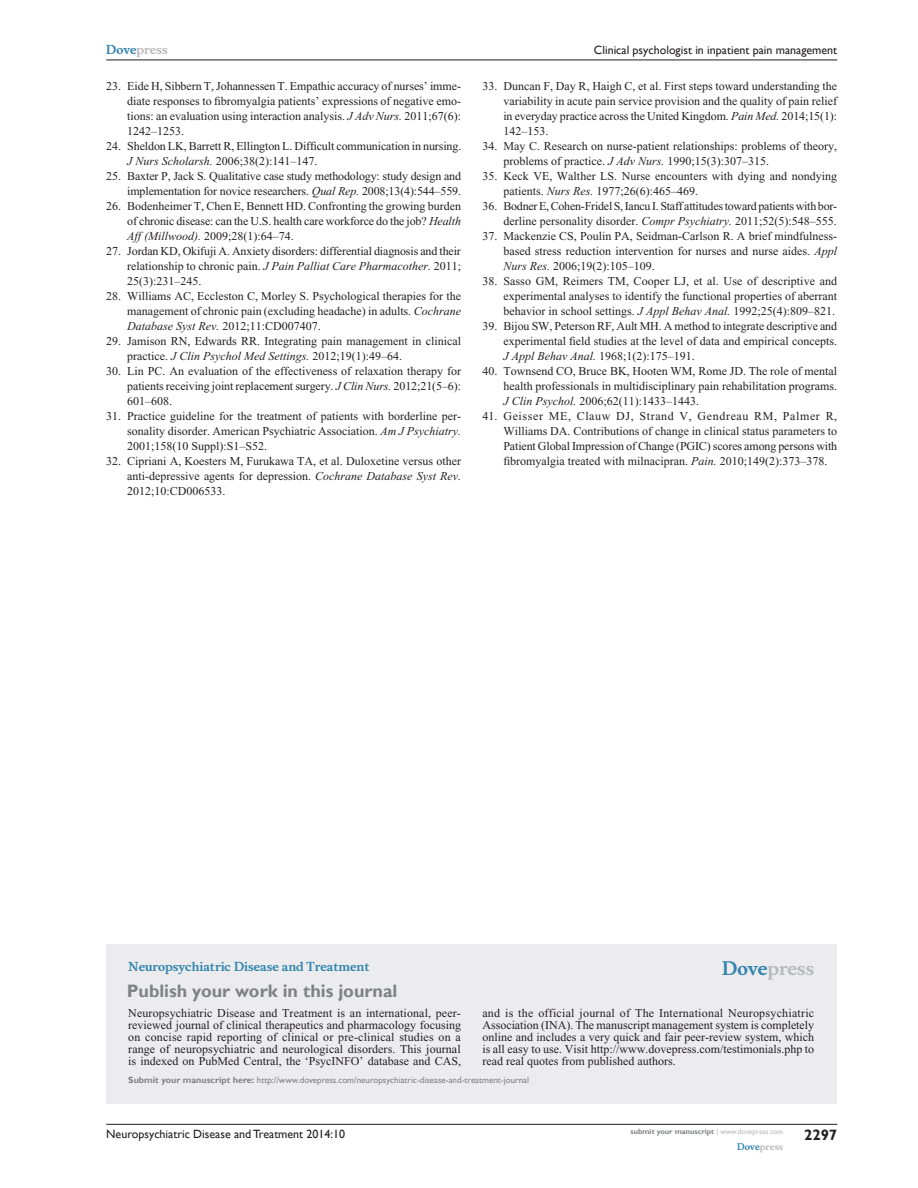
<style>
.page{position:relative;width:918px;height:1188px;background:#fff}
.page>*{position:absolute;margin:0;border:0;box-sizing:border-box;transform-origin:0 0}
.PromBx-H1{font:700 18px "Gill Sans";color:#808285}
.PromBx-Brand{font:700 18px "Musee";color:#b8b9bc}
.t1{font:700 15px "Gill Sans";color:#231f20}
.RefNL2{font:12px/15px "Times New Roman";color:#231f20;text-align:justify}
.PromBx-Tx{font:12px/12px "Times New Roman";color:#231f20;text-align:justify}
.RefNL2-2{font:12px/15px "Times New Roman";letter-spacing:-.02em;color:#231f20;text-align:right}
.t2{font:12px "Gill Sans";color:#231f20}
.PromBx-JrnlName{font:700 12px "Musee";color:#3485ae}
.t3{font:700 12px "Musee";color:#b8b9bc}
.PromBx-SubmitMssWebA{font:9px "Gill Sans";color:#808285}
.t4{font:700 9px "Musee";color:#b8b9bc}
.t5{font:700 7.5px "Gill Sans";color:#808285}
.s1{color:#3485ae}
.s2{font-style:italic}
.s3{font-weight:700}
.s4{font-weight:400;color:#b8b9bc}
</style>
<div class="page">
<div style="left:106px;top:944px;width:731px;height:159px;background:#ececee"></div>
<hr style="left:106px;top:1124px;width:731px;height:1px;background:#231f20">
<hr style="left:106px;top:60px;width:731px;height:1px;background:#231f20">
<p class="t3" style="left:106px;top:43px;width:63px"><span class="s1">Dove</span>press</p>
<p class="RefNL2" style="left:127px;top:79px;width:335px;text-indent:-21px">23. Eide H, Sibbern T, Johannessen T. Empathic accuracy of nurses’ imme&shy;diate responses to fibromyalgia patients’ expressions of negative emo&shy;tions: an evaluation using interaction analysis. <span class="s2">J Adv Nurs.</span> 2011;67(6):<br>1242–1253.</p>
<p class="RefNL2" style="left:127px;top:139px;width:336px;text-indent:-21px">24. Sheldon LK, Barrett R, Ellington L. Difficult communication in nursing.<br><span class="s2">J Nurs Scholarsh.</span> 2006;38(2):141–147.</p>
<p class="RefNL2" style="left:106px;top:169px;width:356px;text-align:right">25. Baxter P, Jack S. Qualitative case study methodology: study design and implementation for novice researchers. <span class="s2">Qual Rep.</span> 2008;13(4):544–559.</p>
<p class="RefNL2" style="left:127px;top:199px;width:335px;text-indent:-21px">26. Bodenheimer T, Chen E, Bennett HD. Confronting the growing burden of chronic disease: can the U.S. health care workforce do the job? <span class="s2">Health Aff (Millwood).</span> 2009;28(1):64–74.</p>
<p class="RefNL2" style="left:127px;top:244px;width:335px;text-indent:-21px">27. Jordan KD, Okifuji A. Anxiety disorders: differential diagnosis and their relationship to chronic pain. <span class="s2">J Pain Palliat Care Pharmacother.</span> 2011; 25(3):231–245.</p>
<p class="RefNL2" style="left:127px;top:289px;width:335px;text-indent:-21px">28. Williams AC, Eccleston C, Morley S. Psychological therapies for the management of chronic pain (excluding headache) in adults. <span class="s2">Cochrane Database Syst Rev.</span> 2012;11:CD007407.</p>
<p class="RefNL2" style="left:127px;top:334px;width:335px;text-indent:-21px">29. Jamison RN, Edwards RR. Integrating pain management in clinical practice. <span class="s2">J Clin Psychol Med Settings.</span> 2012;19(1):49–64.</p>
<p class="RefNL2" style="left:127px;top:364px;width:335px;text-indent:-21px">30. Lin PC. An evaluation of the effectiveness of relaxation therapy for patients receiving joint replacement surgery. <span class="s2">J Clin Nurs.</span> 2012;21(5–6):<br>601–608.</p>
<p class="RefNL2" style="left:127px;top:409px;width:335px;text-indent:-21px">31. Practice guideline for the treatment of patients with borderline per&shy;sonality disorder. American Psychiatric Association. <span class="s2">Am J Psychiatry.<br></span>2001;158(10 Suppl):S1–S52.</p>
<p class="RefNL2" style="left:127px;top:454px;width:335px;text-indent:-21px">32. Cipriani A, Koesters M, Furukawa TA, et al. Duloxetine versus other anti-depressive agents for depression. <span class="s2">Cochrane Database Syst Rev.<br></span>2012;10:CD006533.</p>
<p class="t2" style="left:594px;top:43px;width:245px">Clinical psychologist in inpatient pain management</p>
<p class="RefNL2" style="left:503px;top:79px;width:335px;text-indent:-21px">33. Duncan F, Day R, Haigh C, et al. First steps toward understanding the variability in acute pain service provision and the quality of pain relief in everyday practice across the United Kingdom. <span class="s2">Pain Med.</span> 2014;15(1):<br>142–153.</p>
<p class="RefNL2" style="left:503px;top:139px;width:335px;text-indent:-21px">34. May C. Research on nurse-patient relationships: problems of theory, problems of practice. <span class="s2">J Adv Nurs.</span> 1990;15(3):307–315.</p>
<p class="RefNL2" style="left:503px;top:169px;width:335px;text-indent:-21px">35. Keck VE, Walther LS. Nurse encounters with dying and nondying patients. <span class="s2">Nurs Res.</span> 1977;26(6):465–469.</p>
<p class="RefNL2-2" style="left:482px;top:199px;width:356px">36. Bodner E, Cohen-Fridel S, Iancu I. Staff attitudes toward patients with bor&shy;derline personality disorder. <span class="s2">Compr Psychiatry.</span> 2011;52(5):548–555.</p>
<p class="RefNL2" style="left:503px;top:229px;width:335px;text-indent:-21px">37. Mackenzie CS, Poulin PA, Seidman-Carlson R. A brief mindfulness&shy;based stress reduction intervention for nurses and nurse aides. <span class="s2">Appl Nurs Res.</span> 2006;19(2):105–109.</p>
<p class="RefNL2" style="left:503px;top:274px;width:335px;text-indent:-21px">38. Sasso GM, Reimers TM, Cooper LJ, et al. Use of descriptive and experimental analyses to identify the functional properties of aberrant behavior in school settings. <span class="s2">J Appl Behav Anal.</span> 1992;25(4):809–821.</p>
<p class="RefNL2" style="left:503px;top:319px;width:335px;text-indent:-21px">39. Bijou SW, Peterson RF, Ault MH. A method to integrate descriptive and experimental field studies at the level of data and empirical concepts.<br><span class="s2">J Appl Behav Anal.</span> 1968;1(2):175–191.</p>
<p class="RefNL2" style="left:503px;top:364px;width:335px;text-indent:-21px">40. Townsend CO, Bruce BK, Hooten WM, Rome JD. The role of mental health professionals in multidisciplinary pain rehabilitation programs.<br><span class="s2">J Clin Psychol.</span> 2006;62(11):1433–1443.</p>
<p class="RefNL2" style="left:503px;top:409px;width:335px;text-indent:-21px">41. Geisser ME, Clauw DJ, Strand V, Gendreau RM, Palmer R, Williams DA. Contributions of change in clinical status parameters to Patient Global Impression of Change (PGIC) scores among persons with fibromyalgia treated with milnacipran. <span class="s2">Pain.</span> 2010;149(2):373–378.</p>
<p class="PromBx-JrnlName" style="left:128px;top:959px;width:243px">Neuropsychiatric Disease and Treatment</p>
<p class="PromBx-H1" style="left:127px;top:980px;width:272px">Publish your work in this journal</p>
<p class="PromBx-Brand" style="left:722px;top:958px;width:94px"><span class="s1">Dove</span>press</p>
<p class="PromBx-Tx" style="left:128px;top:1007px;width:334px">Neuropsychiatric Disease and Treatment is an international, peer&shy;reviewed journal of clinical therapeutics and pharmacology focusing on concise rapid reporting of clinical or pre-clinical studies on a range of neuropsychiatric and neurological disorders. This journal is indexed on PubMed Central, the ‘PsycINFO’ database and CAS,</p>
<p class="PromBx-Tx" style="left:482px;top:1007px;width:333px">and is the official journal of The International Neuropsychiatric Association (INA). The manuscript management system is completely online and includes a very quick and fair peer-review system, which is all easy to use. Visit http://www.dovepress.com/testimonials.php to read real quotes from published authors.</p>
<p class="PromBx-SubmitMssWebA" style="left:128px;top:1075px;width:402px"><span class="s3">Submit your manuscript here:</span> http://www.dovepress.com/neuropsychiatric-disease-and-treatment-journal</p>
<p class="t2" style="left:106px;top:1127px;width:241px">Neuropsychiatric Disease and Treatment 2014:10</p>
<p class="t5" style="left:631px;top:1127px;width:154px">submit your manuscript <span class="s4">| www.dovepress.com</span></p>
<p class="t4" style="left:737px;top:1141px;width:48px"><span class="s1">Dove</span>press</p>
<p class="t1" style="left:804px;top:1126px;width:35px">2297</p>
</div>
